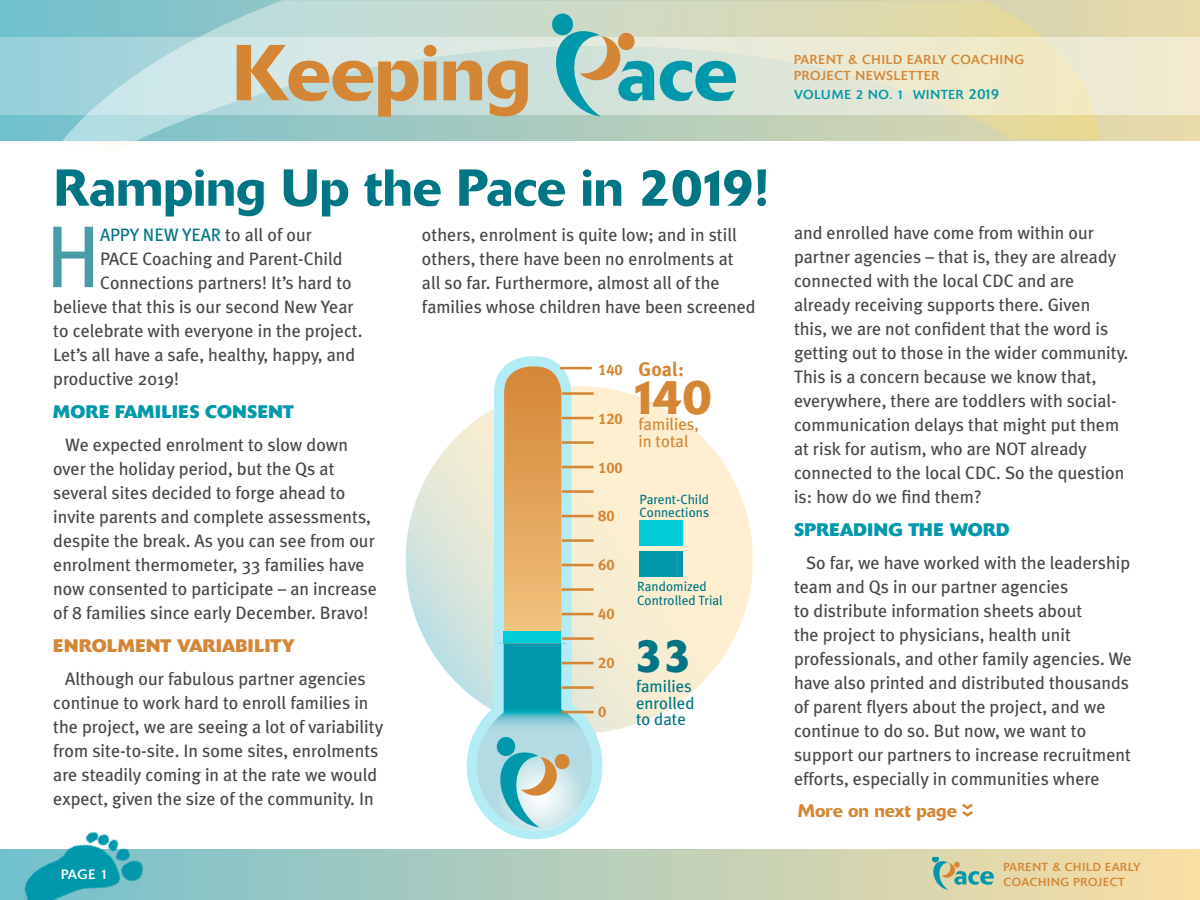
<style>
.page{position:relative;width:1200px;height:900px;background:#fff}
.page>*{position:absolute;margin:0;border:0;box-sizing:border-box;transform-origin:0 0}
.text_MAIN_dropcap{font:87.6px "Meta Plus";color:#479ca7}
.Head_Green_32{font:500 78.45px "Delta";color:#d58635}
.Head_Green_32-2{font:500 51.45px "Delta";color:#007584}
.Head_Green_32-3{font:500 48px "Delta";color:#d58635}
.Head_Green_32-4{font:500 46.2px "Delta";color:#007584}
.Text_MAIN_no_indent{font:700 19.8px "Meta Plus";color:#d58635}
.Text_MAIN_indent{font:18px/24px "Meta Plus";color:#474747}
.text_MAIN_dropcap-2{font:18px "Meta Plus";color:#474747}
.text_MAIN_dropcap-3{font:18px "Meta Plus";color:#007584}
.subhead_brown{font:700 18px "Delta";color:#d58635}
.subhead_brown-2{font:700 18px "Delta";letter-spacing:.02em;color:#0098ab}
.subhead_brown-3{font:700 18px "Delta";color:#0098ab}
.Text_MAIN_no_indent-2{font:500 18px "Delta";color:#d58635}
.Text_MAIN_no_indent-3{font:16.8px/16.8px "Meta Plus";color:#007584}
.Text_MAIN_no_indent-4{font:16.8px/16.8px "Meta Plus";color:#d58635}
.caption_dropshadow{font:15.3px "Meta Plus Bold Caps";color:#d58635}
.Text_MAIN_no_indent-5{font:13.5px "Delta";color:#fff}
.Text_MAIN_no_indent-6{font:13.35px/13.4px "Meta Plus";color:#007584}
.Text_MAIN_no_indent-7{font:12.9px/16.5px "Delta";letter-spacing:.06em;color:#d58635}
.Text_MAIN_no_indent-8{font:12.9px "Delta";letter-spacing:.06em;color:#0098ab}
.t1{font:11.55px/14.9px "Delta";letter-spacing:.06em;color:#d58635}
.s1{color:#474747}
.s2{font-size:14.25px}
</style>
<div class="page">
<svg style="left:0;top:849px;width:1200px;height:51px;background:#bdcfb7"></svg>
<img style="left:18px;top:832px;width:138px;height:68px">
<svg style="left:932px;top:858px;width:62px;height:32px;background:#a6c3a6"></svg>
<svg style="left:0;top:0;width:1200px;height:140px;background:#bdd1b7"></svg>
<svg style="left:0;top:38px;width:1200px;height:76px;background:#d1e0d4"></svg>
<svg style="left:53px;top:0;width:1046px;height:141px;background:#c8dbcc"></svg>
<svg style="left:660px;top:61px;width:76px;height:40px;background:#5bb8be"></svg>
<svg style="left:551px;top:12px;width:103px;height:104px;background:#9bc5bb"></svg>
<svg style="left:962px;top:804px;width:11px;height:13px"></svg>
<svg style="left:405px;top:388px;width:348px;height:343px"></svg>
<svg style="left:462px;top:361px;width:146px;height:479px;background:#cad2be"></svg>
<div style="left:504px;top:631px;width:57px;height:12px;background:#00ccd8"></div>
<div style="left:639px;top:551px;width:44px;height:25px;background:#0098ab"></div>
<div style="left:639px;top:520px;width:44px;height:26px;background:#00ccd8"></div>
<hr style="left:560px;top:367px;width:32px;height:2px;background:#d58635">
<p class="Head_Green_32" style="left:232px;top:25px;width:300px">Keeping</p>
<p class="Head_Green_32-2" style="left:54px;top:157px;width:717px">Ramping Up the Pace in 2019!</p>
<p class="text_MAIN_dropcap" style="left:45px;top:206px;width:57px">H</p>
<p class="text_MAIN_dropcap-3" style="left:100px;top:224px;width:213px">APPY NEW YEAR <span class="s1">to all of our</span></p>
<p class="text_MAIN_dropcap-2" style="left:100px;top:248px;width:244px">PACE Coaching and Parent-Child</p>
<p class="text_MAIN_dropcap-2" style="left:100px;top:272px;width:253px">Connections partners! It’s hard to</p>
<p class="text_MAIN_dropcap-2" style="left:53px;top:296px;width:302px">believe that this is our second New Year</p>
<p class="text_MAIN_dropcap-2" style="left:53px;top:320px;width:311px">to celebrate with everyone in the project.</p>
<p class="text_MAIN_dropcap-2" style="left:53px;top:344px;width:304px">Let’s all have a safe, healthy, happy, and</p>
<p class="text_MAIN_dropcap-2" style="left:53px;top:368px;width:127px">productive 2019!</p>
<p class="subhead_brown-2" style="left:53px;top:400px;width:242px">MORE FAMILIES CONSENT</p>
<p class="Text_MAIN_indent" style="left:53px;top:432px;width:325px;text-indent:12px">We expected enrolment to slow down over the holiday period, but the Qs at several sites decided to forge ahead to invite parents and complete assessments, despite the break. As you can see from our enrolment thermometer, 33 families have now consented to participate – an increase of 8 families since early December. Bravo!</p>
<p class="subhead_brown" style="left:53px;top:634px;width:243px">ENROLMENT VARIABILITY</p>
<p class="Text_MAIN_indent" style="left:53px;top:666px;width:332px;text-indent:12px">Although our fabulous partner agencies continue to work hard to enroll families in the project, we are seeing a lot of variability from site-to-site. In some sites, enrolments are steadily coming in at the rate we would expect, given the size of the community. In</p>
<p class="Text_MAIN_no_indent-5" style="left:61px;top:866px;width:48px">PAGE 1</p>
<p class="Text_MAIN_indent" style="left:422px;top:222px;width:335px">others, enrolment is quite low; and in still others, there have been no enrolments at all so far. Furthermore, almost all of the families whose children have been screened</p>
<p class="caption_dropshadow" style="left:598px;top:361px;width:26px">140</p>
<p class="caption_dropshadow" style="left:598px;top:410px;width:26px">120</p>
<p class="caption_dropshadow" style="left:598px;top:458px;width:26px">100</p>
<p class="caption_dropshadow" style="left:598px;top:507px;width:18px">80</p>
<p class="caption_dropshadow" style="left:598px;top:556px;width:18px">60</p>
<p class="caption_dropshadow" style="left:598px;top:605px;width:18px">40</p>
<p class="caption_dropshadow" style="left:598px;top:654px;width:18px">20</p>
<p class="caption_dropshadow" style="left:598px;top:703px;width:10px">0</p>
<p class="Text_MAIN_no_indent" style="left:639px;top:357px;width:47px">Goal:</p>
<p class="Head_Green_32-3" style="left:629px;top:368px;width:85px">140</p>
<p class="Text_MAIN_no_indent-4" style="left:639px;top:416px;width:62px">families, in total</p>
<p class="Text_MAIN_no_indent-6" style="left:640px;top:492px;width:71px">Parent-Child<br>Connections</p>
<p class="Text_MAIN_no_indent-6" style="left:637px;top:580px;width:87px">Randomized<br>Controlled Trial</p>
<p class="Head_Green_32-4" style="left:634px;top:628px;width:59px">33</p>
<p class="Text_MAIN_no_indent-3" style="left:636px;top:677px;width:60px">families enrolled to date</p>
<p class="Text_MAIN_no_indent-7" style="left:794px;top:51px;width:232px">PARENT &amp; CHILD EARLY COACHING<br>PROJECT NEWSLETTER</p>
<p class="Text_MAIN_no_indent-8" style="left:794px;top:87px;width:207px">VOLUME 2 NO. 1 WINTER <span class="s2">2019</span></p>
<p class="Text_MAIN_indent" style="left:794px;top:221px;width:336px">and enrolled have come from within our partner agencies – that is, they are already connected with the local CDC and are already receiving supports there. Given<br>this, we are not confident that the word is getting out to those in the wider community.<br>This is a concern because we know that, everywhere, there are toddlers with social&shy;communication delays that might put them at risk for autism, who are NOT already connected to the local CDC. So the question is: how do we find them?</p>
<p class="subhead_brown-3" style="left:794px;top:519px;width:217px">SPREADING THE WORD</p>
<p class="Text_MAIN_indent" style="left:794px;top:551px;width:340px;text-indent:12px">So far, we have worked with the leadership team and Qs in our partner agencies<br>to distribute information sheets about<br>the project to physicians, health unit professionals, and other family agencies. We have also printed and distributed thousands of parent flyers about the project, and we continue to do so. But now, we want to support our partners to increase recruitment efforts, especially in communities where</p>
<p class="Text_MAIN_no_indent-2" style="left:798px;top:800px;width:160px">More on next page</p>
<p class="t1" style="left:1004px;top:860px;width:139px">PARENT &amp; CHILD EARLY<br>COACHING PROJECT</p>
</div>
